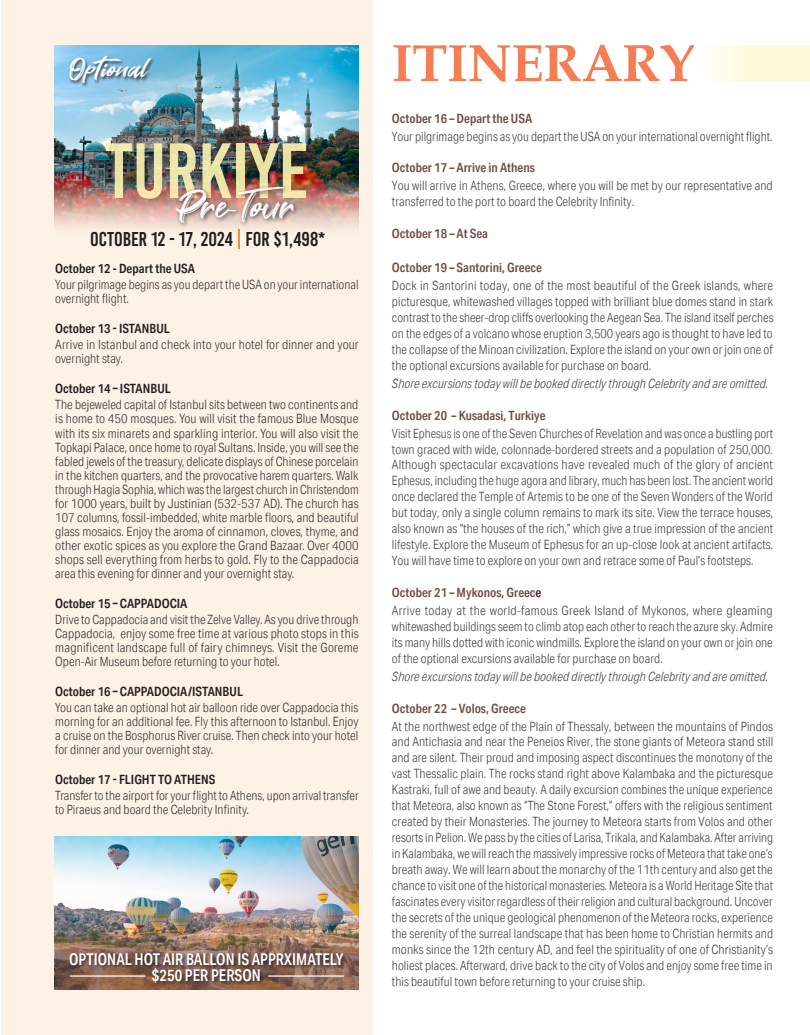
<style>
.page{position:relative;width:810px;height:1035px;background:#fff}
.page>*{position:absolute;margin:0;border:0;box-sizing:border-box;transform-origin:0 0}
.t1{font:78.12px "Bebas Kai";color:#fff6b3}
.t2{font:700 52.5px "Book Antiqua";color:#f47d54}
.t3{font:43.12px "Great Sejagad";color:#fff}
.t4{font:30px "Great Sejagad";color:#fff;scale:1.1 1}
.t5{font:20px "Bebas Kai";color:#231f20}
.t6{font:600 16.25px/16px "Aktiv Grotesk Cd";letter-spacing:.005em;color:#fff;text-align:center;scale:.93 1}
.t7{font:300 12.75px/16px "Aktiv Grotesk Cd";letter-spacing:.005em;color:#3e3e3f;text-align:justify}
.t8{font:300 12.75px/14px "Aktiv Grotesk Cd";letter-spacing:.005em;color:#312f30}
.t9{font:italic 300 12.75px "Aktiv Grotesk Cd";letter-spacing:.005em;color:#3e3e3f}
.t10{font:600 12.75px "Aktiv Grotesk Cd";letter-spacing:.005em;color:#724b44}
.t11{font:600 12.75px "Aktiv Grotesk Cd";letter-spacing:.005em;color:#231f20}
.s1{color:#f27405}
.s2{font-weight:600;color:#724b44}
.s3{font-weight:600;color:#6a1032}
</style>
<div class="page">
<div style="left:1px;top:0;width:372px;height:1035px;background:#fef1e6"></div>
<img style="left:55px;top:836px;width:303px;height:96px">
<img style="left:55px;top:932px;width:303px;height:58px">
<div style="left:698px;top:45px;width:112px;height:36px;background:linear-gradient(to right,#fffdf4,#fff9d0)"></div>
<img style="left:55px;top:45px;width:303px;height:183px">
<div style="left:173px;top:184px;width:127px;height:45px;background:#231f20;opacity:.75"></div>
<div style="left:68px;top:55px;width:88px;height:33px;background:#231f20;opacity:.75"></div>
<div style="left:69px;top:952px;width:279px;height:35px;background:#231f20;opacity:.75"></div>
<hr style="left:70px;top:975px;width:75px;height:2px;background:#fff">
<hr style="left:268px;top:975px;width:76px;height:2px;background:#fff">
<h3 class="t4" style="left:69px;top:52px;width:73px">Optional</h3>
<h1 class="t1" style="left:105px;top:129px;width:205px">TURKIYE</h1>
<h3 class="t3" style="left:177px;top:182px;width:120px">Pre-Tour</h3>
<h3 class="t5" style="left:90px;top:228px;width:237px">OCTOBER 12 - 17, 2024 <span class="s1">|</span> FOR $1,498*</h3>
<p class="t11" style="left:55px;top:261px;width:141px">October 12 - Depart the USA</p>
<p class="t8" style="left:55px;top:278px;width:305px">Your pilgrimage begins as you depart the USA on your international overnight flight.</p>
<p class="t11" style="left:55px;top:321px;width:116px">October 13 - ISTANBUL</p>
<p class="t8" style="left:55px;top:338px;width:305px">Arrive in Istanbul and check into your hotel for dinner and your overnight stay.</p>
<p class="t11" style="left:55px;top:382px;width:117px">October 14 – ISTANBUL</p>
<p class="t8" style="left:55px;top:398px;width:305px;text-align:justify">The bejeweled capital of Istanbul sits between two continents and is home to 450 mosques. You will visit the famous Blue Mosque with its six minarets and sparkling interior. You will also visit the Topkapi Palace, once home to royal Sultans. Inside, you will see the fabled jewels of the treasury, delicate displays of Chinese porcelain in the kitchen quarters, and the provocative harem quarters. Walk through Hagia Sophia, which was the largest church in Christendom for 1000 years, built by Justinian (532-537 AD). The church has 107 columns, fossil-imbedded, white marble floors, and beautiful glass mosaics. Enjoy the aroma of cinnamon, cloves, thyme, and other exotic spices as you explore the Grand Bazaar. Over 4000 shops sell everything from herbs to gold. Fly to the Cappadocia area this evening for dinner and your overnight stay.</p>
<p class="t11" style="left:55px;top:596px;width:134px">October 15 – CAPPADOCIA</p>
<p class="t8" style="left:55px;top:612px;width:305px;text-align:justify">Drive to Cappadocia and visit the Zelve Valley. As you drive through Cappadocia, enjoy some free time at various photo stops in this magnificent landscape full of fairy chimneys. Visit the Goreme Open-Air Museum before returning to your hotel.</p>
<p class="t11" style="left:55px;top:684px;width:189px">October 16 – CAPPADOCIA/ISTANBUL</p>
<p class="t8" style="left:55px;top:701px;width:305px;text-align:justify">You can take an optional hot air balloon ride over Cappadocia this morning for an additional fee. Fly this afternoon to Istanbul. Enjoy a cruise on the Bosphorus River cruise. Then check into your hotel for dinner and your overnight stay.</p>
<p class="t11" style="left:55px;top:773px;width:162px">October 17 - FLIGHT TO ATHENS</p>
<p class="t8" style="left:55px;top:789px;width:305px">Transfer to the airport for your flight to Athens, upon arrival transfer to Piraeus and board the Celebrity Infinity.</p>
<p class="t6" style="left:69px;top:952px;width:297px">OPTIONAL HOT AIR BALLON IS APPRXIMATELY $250 PER PERSON</p>
<h2 class="t2" style="left:392px;top:27px;width:305px">ITINERARY</h2>
<p class="t10" style="left:392px;top:111px;width:142px">October 16 – Depart the USA</p>
<p class="t7" style="left:392px;top:128px;width:382px">Your pilgrimage begins as you depart the USA on your international overnight flight.</p>
<p class="t10" style="left:392px;top:161px;width:144px">October 17 – Arrive in Athens</p>
<p class="t7" style="left:392px;top:178px;width:382px">You will arrive in Athens, Greece, where you will be met by our representative and transferred to the port to board the Celebrity Infinity.</p>
<p class="t10" style="left:392px;top:226px;width:98px">October 18 – At Sea</p>
<p class="t10" style="left:392px;top:260px;width:152px">October 19 – Santorini, Greece</p>
<p class="t7" style="left:392px;top:278px;width:383px">Dock in Santorini today, one of the most beautiful of the Greek islands, where picturesque, whitewashed villages topped with brilliant blue domes stand in stark contrast to the sheer-drop cliffs overlooking the Aegean Sea. The island itself perches on the edges of a volcano whose eruption 3,500 years ago is thought to have led to the collapse of the Minoan civilization. Explore the island on your own or join one of the optional excursions available for purchase on board.</p>
<p class="t9" style="left:392px;top:376px;width:378px">Shore excursions today will be booked directly through Celebrity and are omitted.</p>
<p class="t10" style="left:392px;top:408px;width:155px">October 20 – Kusadasi, Turkiye</p>
<p class="t7" style="left:392px;top:425px;width:383px">Visit Ephesus is one of the Seven Churches of Revelation and was once a bustling port town graced with wide, colonnade-bordered streets and a population of 250,000.<br>Although spectacular excavations have revealed much of the glory of ancient Ephesus, including the huge agora and library, much has been lost. The ancient world once declared the Temple of Artemis to be one of the Seven Wonders of the World but today, only a single column remains to mark its site. View the terrace houses, also known as “the houses of the rich,” which give a true impression of the ancient lifestyle. Explore the Museum of Ephesus for an up-close look at ancient artifacts.<br>You will have time to explore on your own and retrace some of Paul’s footsteps.</p>
<p class="t7" style="left:392px;top:583px;width:382px;line-height:18px"><span class="s2">October 21 – Mykonos, Greec</span><span class="s3">e<br></span>Arrive today at the world-famous Greek Island of Mykonos, where gleaming</p>
<p class="t7" style="left:392px;top:618px;width:383px">whitewashed buildings seem to climb atop each other to reach the azure sky. Admire its many hills dotted with iconic windmills. Explore the island on your own or join one of the optional excursions available for purchase on board.</p>
<p class="t9" style="left:392px;top:669px;width:378px">Shore excursions today will be booked directly through Celebrity and are omitted.</p>
<p class="t10" style="left:392px;top:701px;width:136px">October 22 – Volos, Greece</p>
<p class="t7" style="left:392px;top:718px;width:383px">At the northwest edge of the Plain of Thessaly, between the mountains of Pindos and Antichasia and near the Peneios River, the stone giants of Meteora stand still and are silent. Their proud and imposing aspect discontinues the monotony of the vast Thessalic plain. The rocks stand right above Kalambaka and the picturesque Kastraki, full of awe and beauty. A daily excursion combines the unique experience that Meteora, also known as “The Stone Forest,” offers with the religious sentiment created by their Monasteries. The journey to Meteora starts from Volos and other resorts in Pelion. We pass by the cities of Larisa, Trikala, and Kalambaka. After arriving in Kalambaka, we will reach the massively impressive rocks of Meteora that take one’s breath away. We will learn about the monarchy of the 11th century and also get the chance to visit one of the historical monasteries. Meteora is a World Heritage Site that fascinates every visitor regardless of their religion and cultural background. Uncover the secrets of the unique geological phenomenon of the Meteora rocks, experience the serenity of the surreal landscape that has been home to Christian hermits and monks since the 12th century AD, and feel the spirituality of one of Christianity’s holiest places. Afterward, drive back to the city of Volos and enjoy some free time in this beautiful town before returning to your cruise ship.</p>
</div>
